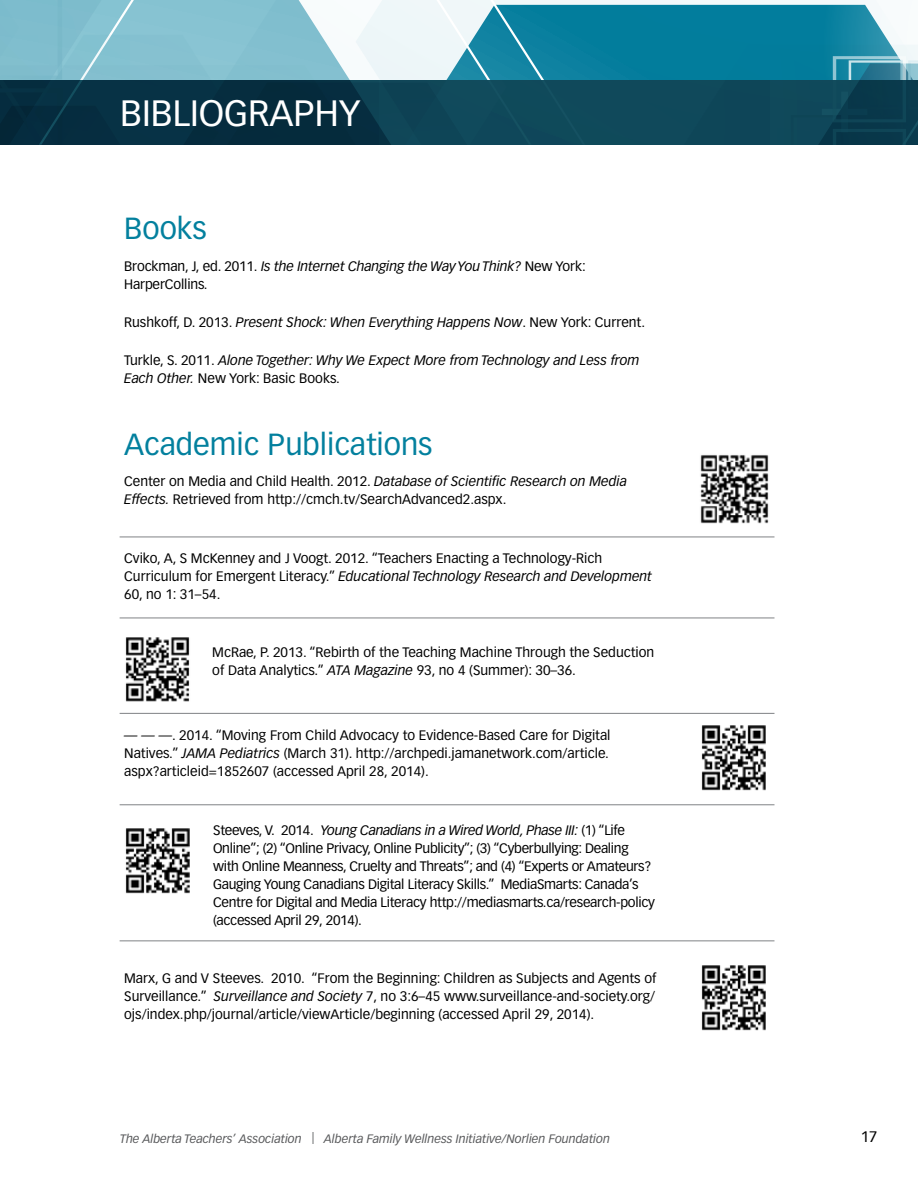
<style>
.page{position:relative;width:918px;height:1188px;background:#fff}
.page>*{position:absolute;margin:0;border:0;box-sizing:border-box;transform-origin:0 0}
.t1{font:36px "Vectora LT Std";color:#fff}
.t2{font:30px "Vectora LT Std";color:#03809e}
.t3{font:15px "Vectora LT Std";color:#000}
.t4{font:13.5px/18px "Vectora LT Std";color:#000}
.t5{font:13.5px/18px "Vectora LT Std";letter-spacing:-.02em;color:#000}
.t6{font:italic 13.5px/18px "Vectora LT Std";color:#000}
.t7{font:italic 12px "Vectora LT Std";color:#58595b}
.s1{font-style:italic}
.s2{font-style:normal}
</style>
<div class="page">
<img style="left:125px;top:637px;width:65px;height:65px">
<svg style="left:532px;top:0;width:113px;height:80px;background:#1586a3"></svg>
<svg style="left:507px;top:0;width:25px;height:80px;background:#288faa"></svg>
<svg style="left:645px;top:0;width:273px;height:80px;background:#3093ad"></svg>
<svg style="left:0;top:0;width:507px;height:80px"></svg>
<svg style="left:0;top:80px;width:918px;height:65px;background:#0b3c4e"></svg>
<img style="left:700px;top:455px;width:69px;height:69px">
<img style="left:701px;top:725px;width:65px;height:66px">
<img style="left:125px;top:828px;width:65px;height:66px">
<hr style="left:120px;top:713px;width:654px;height:1px;background:#808285">
<hr style="left:120px;top:618px;width:654px;height:1px;background:#808285">
<hr style="left:120px;top:537px;width:654px;height:1px;background:#808285">
<hr style="left:120px;top:805px;width:654px;height:1px;background:#808285">
<hr style="left:120px;top:941px;width:654px;height:1px;background:#808285">
<img style="left:701px;top:965px;width:65px;height:66px">
<h1 class="t1" style="left:120px;top:92px;width:218px">Bi bliography</h1>
<h2 class="t2" style="left:124px;top:211px;width:84px">Books</h2>
<p class="t4" style="left:124px;top:257px;width:463px">Brockman, J, ed. 2011. <span class="s1">Is the Internet Changing the Way You Think?</span> N ew York:<br>HarperCollins.</p>
<p class="t6" style="left:124px;top:313px;width:522px"><span class="s2">Rushkoff, D. 2013.</span> Present Shock: When Everything Happens Now<span class="s2">. N ew York: Current.</span></p>
<p class="t6" style="left:124px;top:352px;width:517px"><span class="s2">Turkle, S. 2011.</span> Alone Together: Why We Expect More from Technology and Less from<br>Each Other. <span class="s2">N ew York: Basic Books.</span></p>
<h2 class="t2" style="left:124px;top:426px;width:310px">Academic Publications</h2>
<p class="t4" style="left:124px;top:472px;width:504px">Center on Media and Child Health. 2012. <span class="s1">Database of Scientific Research on Media<br>Effects.</span> Retrieved from http://cmch.tv/SearchAdvanced2.aspx.</p>
<p class="t4" style="left:124px;top:549px;width:529px">Cviko, A, S McKenney and J Voogt. 2012. “Teachers Enacting a Technology-Rich<br>Curriculum for Emergent Literacy.” <span class="s1">Educational Technology Research and Development<br></span>60, no 1: 31–54.</p>
<p class="t4" style="left:212px;top:643px;width:444px">McRae, P. 2013. “Rebirth of the Teaching Machine Through the Seduction of Data Analytics.” <span class="s1">ATA Magazine</span> 93, no 4 (Summer): 30–36.</p>
<p class="t4" style="left:124px;top:727px;width:488px"><span class="s1">— — —</span>. 2014. “Moving From Child Advocacy to Evidence-Based Care for Digital<br>N atives.” <span class="s1">JAMA Pediatrics</span> (March 31). http://archpedi.jamanetwork.com/article. aspx?articleid=1852607 (accessed April 28, 2014).</p>
<p class="t5" style="left:213px;top:821px;width:443px">Steeves, V. 2014. <span class="s1">Young Canadians in a Wired World, Phase III:</span> (1) “Life Online”; (2) “Online Privacy, Online Publicity”; (3) “Cyberbullying: Dealing with Online Meanness, Cruelty and Threats”; and (4) “Experts or Amateurs?<br>Gauging Young Canadians Digital Literacy Skills.” MediaSmarts: Canada’s Centre for Digital and Media Literacy http://mediasmarts.ca/research-policy (accessed April 29, 2014).</p>
<p class="t4" style="left:124px;top:970px;width:534px;text-align:justify">Marx, G and V Steeves. 2010. “From the Beginning: Children as Subjects and Agents of Surveillance.” <span class="s1">Surveillance and Society</span> 7, no 3:6–45 www.surveillance-and-society.org/ ojs/index.php/journal/article/viewArticle/beginning (accessed April 29, 2014).</p>
<p class="t7" style="left:120px;top:1132px;width:491px">The Alberta Teachers’ Association | Alberta Family Wellness Initiative/Norlien Foundation</p>
<p class="t3" style="left:861px;top:1128px;width:18px">17</p>
</div>
